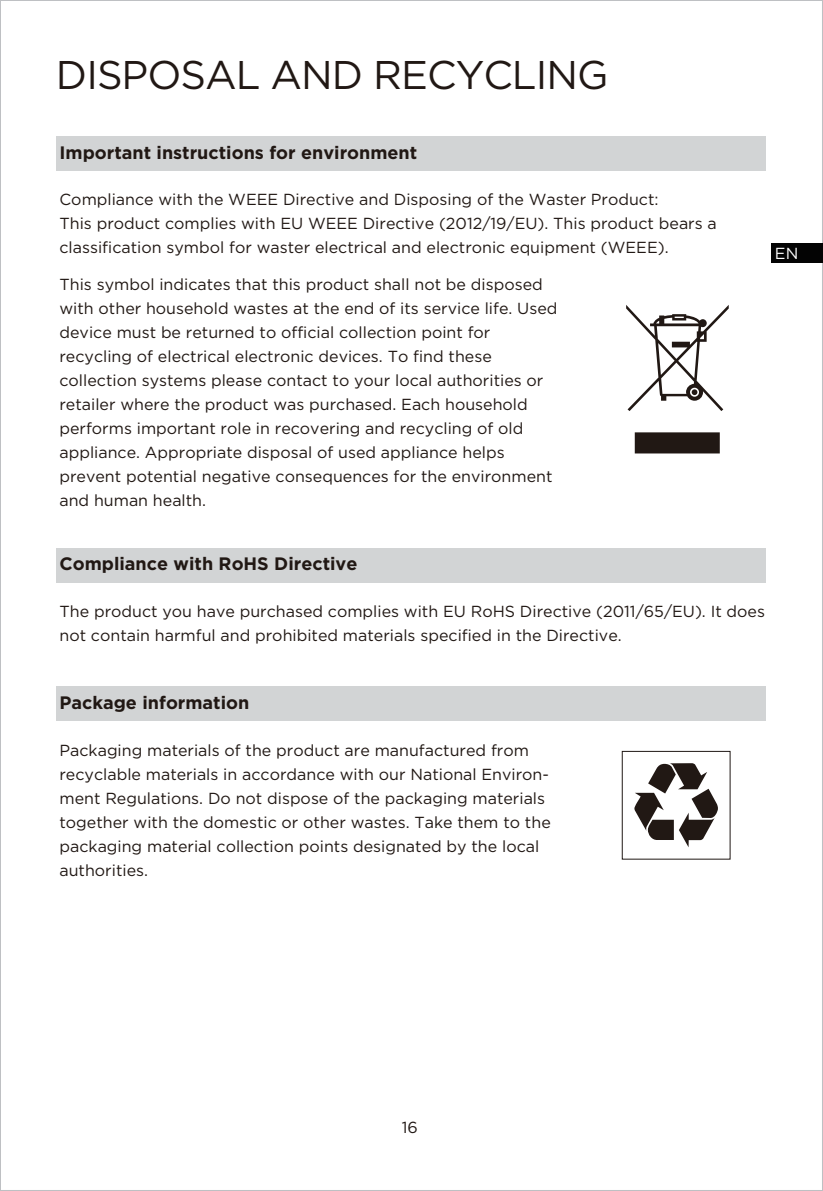
<style>
.page{position:relative;width:823px;height:1191px;background:#fff}
.page>*{position:absolute;margin:0;border:0;box-sizing:border-box;transform-origin:0 0}
.t1{font:40px "Gotham";letter-spacing:-.025em;color:#211814}
.t2{font:700 18px "Gotham";color:#211814}
.t3{font:16px/24px "Gotham";color:#211814}
.t4{font:16px "Gotham";color:#fff}
</style>
<div class="page">
<div style="left:57px;top:137px;width:708px;height:34px;background:#d2d4d5"></div>
<div style="left:57px;top:548px;width:708px;height:34px;background:#d2d4d5"></div>
<div style="left:57px;top:686px;width:708px;height:34px;background:#d2d4d5"></div>
<svg style="left:634px;top:763px;width:83px;height:84px"></svg>
<div style="left:621px;top:751px;width:109px;height:108px;border:1px solid #201814"></div>
<svg style="left:626px;top:305px;width:102px;height:148px"></svg>
<div style="left:770px;top:243px;width:52px;height:20px;background:#030303"></div>
<h1 class="t1" style="left:56px;top:53px;width:553px">DISPOSAL AND RECYCLING</h1>
<p class="t2" style="left:59px;top:142px;width:359px">Important instructions for environment</p>
<p class="t3" style="left:59px;top:187px;width:658px">Compliance with the WEEE Directive and Disposing of the Waster Product:<br>This product complies with EU WEEE Directive (2012/19/EU). This product bears a classification symbol for waster electrical and electronic equipment (WEEE).</p>
<p class="t3" style="left:59px;top:272px;width:499px">This symbol indicates that this product shall not be disposed with other household wastes at the end of its service life. Used</p>
<p class="t3" style="left:59px;top:344px;width:494px">recycling of electrical electronic devices. To find these collection systems please contact to your local authorities or retailer where the product was purchased. Each household performs important role in recovering and recycling of old appliance. Appropriate disposal of used appliance helps prevent potential negative consequences for the environment and human health.</p>
<p class="t3" style="left:59px;top:320px;width:432px">device must be returned to official collection point for</p>
<p class="t4" style="left:774px;top:244px;width:25px">EN</p>
<p class="t2" style="left:59px;top:553px;width:299px">Compliance with RoHS Directive</p>
<p class="t3" style="left:59px;top:599px;width:706px">The product you have purchased complies with EU RoHS Directive (2011/65/EU). It does not contain harmful and prohibited materials specified in the Directive.</p>
<p class="t2" style="left:59px;top:692px;width:191px">Package information</p>
<p class="t3" style="left:59px;top:737px;width:492px">Packaging materials of the product are manufactured from recyclable materials in accordance with our National Environ&shy;ment Regulations. Do not dispose of the packaging materials together with the domestic or other wastes. Take them to the packaging material collection points designated by the local authorities.</p>
<p class="t3" style="left:401px;top:1115px;width:18px">16</p>
</div>
